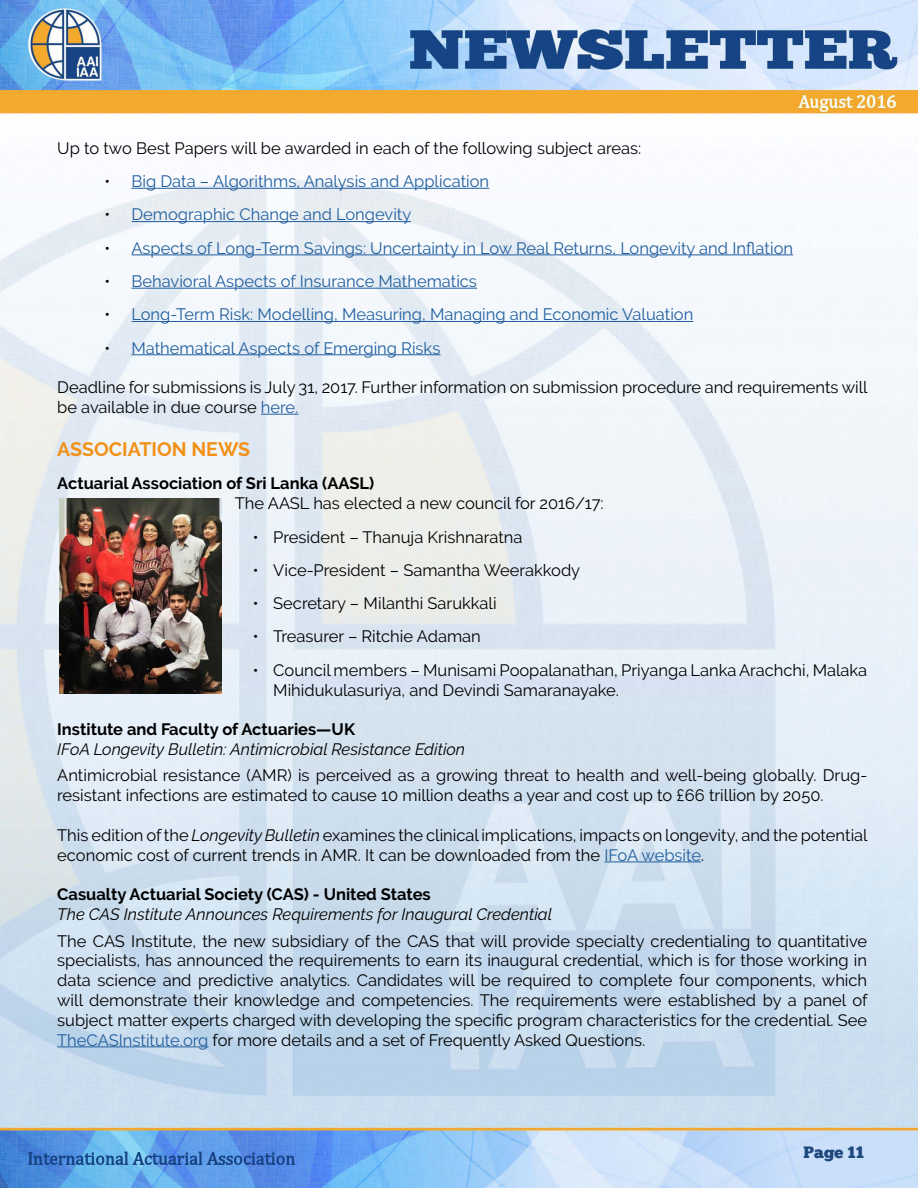
<style>
.page{position:relative;width:918px;height:1188px;background:#fff}
.page>*{position:absolute;margin:0;border:0;box-sizing:border-box;transform-origin:0 0}
.t1{font:700 19.5px "Raleway";color:#f29118}
.t2{font:16.5px/19.8px "Raleway";color:#000}
.t3{font:16.5px "Raleway";color:#215e9e}
.t4{font:700 16.5px "Raleway";color:#000}
.t5{font:italic 16.5px "Raleway";color:#000}
.t6{font:16.5px "Chunk Five";color:#1f497d}
.s1{color:#000}
.s2{color:#215e9e}
.s3{font-style:italic}
</style>
<div class="page">
<img style="left:0;top:0;width:918px;height:1188px">
<hr style="left:131px;top:188px;width:358px;height:1px;background:#215e9e">
<hr style="left:131px;top:221px;width:280px;height:1px;background:#215e9e">
<hr style="left:131px;top:254px;width:662px;height:1px;background:#215e9e">
<hr style="left:131px;top:288px;width:346px;height:1px;background:#215e9e">
<hr style="left:131px;top:321px;width:562px;height:1px;background:#215e9e">
<hr style="left:131px;top:354px;width:309px;height:1px;background:#215e9e">
<hr style="left:261px;top:414px;width:37px;height:1px;background:#215e9e">
<hr style="left:604px;top:862px;width:97px;height:1px;background:#215e9e">
<hr style="left:57px;top:1046px;width:151px;height:1px;background:#215e9e">
<img style="left:59px;top:498px;width:162px;height:195px">
<p class="t2" style="left:57px;top:138px;width:586px">Up to two Best Papers will be awarded in each of the following subject areas:</p>
<p class="t3" style="left:104px;top:172px;width:386px"><span class="s1">•</span> Big Data – Algorithms, Analysis and Application</p>
<p class="t3" style="left:104px;top:205px;width:308px"><span class="s1">•</span> Demographic Change and Longevity</p>
<p class="t3" style="left:104px;top:238px;width:690px"><span class="s1">•</span> Aspects of Long-Term Savings: Uncertainty in Low Real Returns, Longevity and Inflation</p>
<p class="t3" style="left:104px;top:272px;width:374px"><span class="s1">•</span> Behavioral Aspects of Insurance Mathematics</p>
<p class="t3" style="left:104px;top:305px;width:590px"><span class="s1">•</span> Long-Term Risk: Modelling, Measuring, Managing and Economic Valuation</p>
<p class="t3" style="left:104px;top:338px;width:337px"><span class="s1">•</span> Mathematical Aspects of Emerging Risks</p>
<p class="t2" style="left:57px;top:377px;width:812px">Deadline for submissions is July 31, 2017. Further information on submission procedure and requirements will be available in due course <span class="s2">here.</span></p>
<p class="t1" style="left:57px;top:438px;width:194px">ASSOCIATION NEWS</p>
<p class="t4" style="left:57px;top:474px;width:318px">Actuarial Association of Sri Lanka (AASL)</p>
<p class="t2" style="left:235px;top:493px;width:370px">The AASL has elected a new council for 2016/17:</p>
<p class="t2" style="left:253px;top:527px;width:271px">• President – Thanuja Krishnaratna</p>
<p class="t2" style="left:253px;top:560px;width:329px">• Vice-President – Samantha Weerakkody</p>
<p class="t2" style="left:253px;top:593px;width:245px">• Secretary – Milanthi Sarukkali</p>
<p class="t2" style="left:253px;top:627px;width:229px">• Treasurer – Ritchie Adaman</p>
<p class="t2" style="left:273px;top:660px;width:595px;text-indent:-20px">• Council members – Munisami Poopalanathan, Priyanga Lanka Arachchi, Malaka<br>Mihidukulasuriya, and Devindi Samaranayake.</p>
<p class="t4" style="left:57px;top:720px;width:299px">Institute and Faculty of Actuaries—UK</p>
<p class="t5" style="left:57px;top:740px;width:409px">IFoA Longevity Bulletin: Antimicrobial Resistance Edition</p>
<p class="t2" style="left:57px;top:766px;width:812px">Antimicrobial resistance (AMR) is perceived as a growing threat to health and well-being globally. Drug&shy;resistant infections are estimated to cause 10 million deaths a year and cost up to £66 trillion by 2050.</p>
<p class="t2" style="left:57px;top:825px;width:812px">This edition of the <span class="s3">Longevity Bulletin</span> examines the clinical implications, impacts on longevity, and the potential economic cost of current trends in AMR. It can be downloaded from the <span class="s2">IFoA website</span>.</p>
<p class="t4" style="left:57px;top:885px;width:375px">Casualty Actuarial Society (CAS) - United States</p>
<p class="t5" style="left:57px;top:905px;width:496px">The CAS Institute Announces Requirements for Inaugural Credential</p>
<p class="t2" style="left:57px;top:931px;width:812px;text-align:justify">The CAS Institute, the new subsidiary of the CAS that will provide specialty credentialing to quantitative specialists, has announced the requirements to earn its inaugural credential, which is for those working in data science and predictive analytics. Candidates will be required to complete four components, which will demonstrate their knowledge and competencies. The requirements were established by a panel of subject matter experts charged with developing the specific program characteristics for the credential. See <span class="s2">TheCASInstitute.org</span> for more details and a set of Frequently Asked Questions.</p>
<p class="t6" style="left:804px;top:1143px;width:62px">Page 11</p>
</div>
